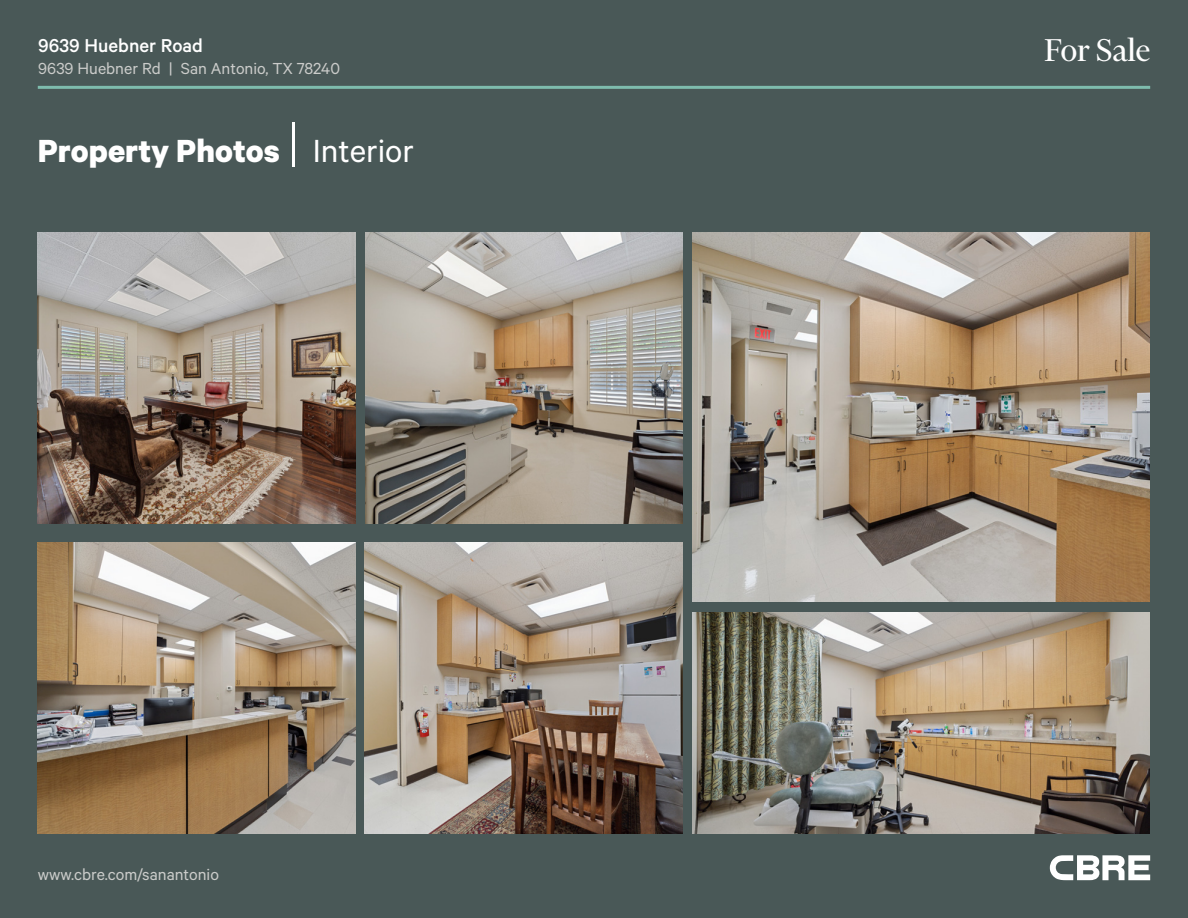
<style>
.page{position:relative;width:1188px;height:918px;background:#495857}
.page>*{position:absolute;margin:0;border:0;box-sizing:border-box;transform-origin:0 0}
.Heading_Small{font:700 36px "Calibre";color:#fff}
.t1{font:36px "Financier Display";color:#fff}
.t2{font:500 21px "Calibre";color:#fff}
.t3{font:18px "Calibre";color:#cbccca}
.s1{font-weight:300;font-size:60px}
.s2{font-weight:400}
</style>
<div class="page">
<hr style="left:38px;top:86px;width:1112px;height:3px;background:#7ebcad">
<img style="left:38px;top:232px;width:318px;height:291px">
<img style="left:692px;top:232px;width:458px;height:370px">
<img style="left:692px;top:613px;width:458px;height:221px">
<img style="left:365px;top:232px;width:318px;height:291px">
<img style="left:365px;top:542px;width:317px;height:292px">
<img style="left:38px;top:542px;width:318px;height:292px">
<svg style="left:1050px;top:855px;width:100px;height:25px"></svg>
<p class="t2" style="left:38px;top:33px;width:166px">9639 Huebner Road</p>
<p class="t3" style="left:38px;top:58px;width:303px">9639 Huebner Rd | San Antonio, TX 78240</p>
<p class="Heading_Small" style="left:38px;top:129px;width:378px">Property Photos <span class="s1">|</span> <span class="s2">Interior</span></p>
<p class="t3" style="left:38px;top:864px;width:183px">www.cbre.com/sanantonio</p>
<p class="t1" style="left:1045px;top:32px;width:107px">For Sale</p>
</div>
